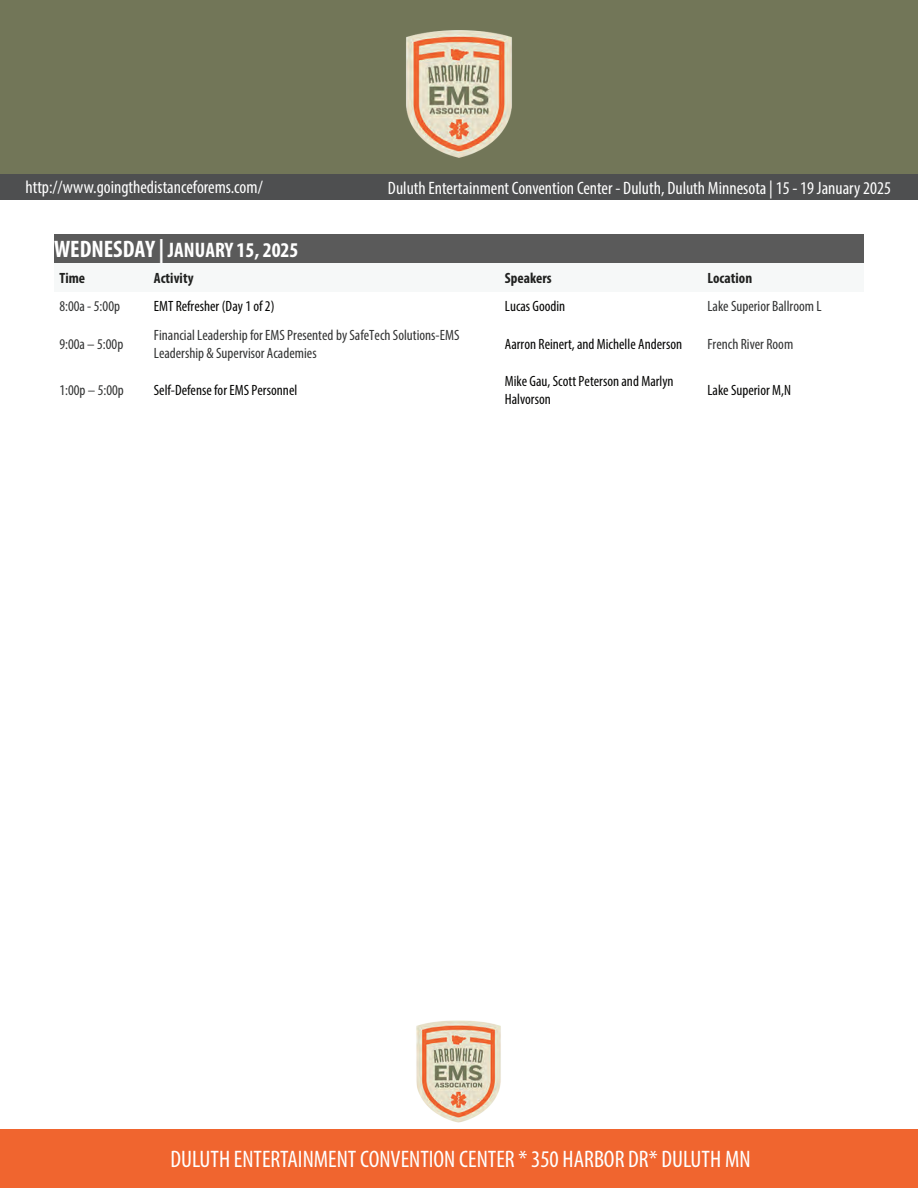
<style>
.page{position:relative;width:918px;height:1188px;background:#fff}
.page>*{position:absolute;margin:0;border:0;box-sizing:border-box;transform-origin:0 0}
.t1{font:condensed 24px "Myriad Pro";color:#fff}
.t2{font:700 condensed 21px "Myriad Pro";color:#fff}
.t3{font:condensed 18px "Myriad Pro";color:#fff}
.t4{font:condensed 15px/17.9px "Myriad Pro";color:#323333}
.t5{font:condensed 15px/17.7px "Myriad Pro";color:#050504}
.t6{font:700 condensed 15px "Myriad Pro";color:#202120}
.s1{font-size:24px}
</style>
<div class="page">
<div style="left:0;top:173px;width:918px;height:27px;background:#4e4f50"></div>
<div style="left:1px;top:1130px;width:917px;height:58px;background:#f0652f"></div>
<div style="left:0;top:0;width:918px;height:174px;background:#727658"></div>
<img style="left:406px;top:30px;width:106px;height:128px">
<img style="left:416px;top:1020px;width:85px;height:103px">
<div style="left:54px;top:234px;width:810px;height:29px;background:#5a5a5a"></div>
<div style="left:54px;top:263px;width:94px;height:29px;background:#f6f8f8"></div>
<div style="left:148px;top:263px;width:352px;height:29px;background:#f6f8f8"></div>
<div style="left:500px;top:263px;width:202px;height:29px;background:#f6f8f8"></div>
<div style="left:702px;top:263px;width:162px;height:29px;background:#f6f8f8"></div>
<p class="t3" style="left:26px;top:176px;width:239px">http://www.goingthedistanceforems.com/</p>
<p class="t3" style="left:388px;top:178px;width:505px">Duluth Entertainment Convention Center - Duluth, Duluth Minnesota | 15 - 19 January 2025</p>
<h2 class="t2" style="left:54px;top:237px;width:246px"><span class="s1">WEDNESDAY |</span> JANUARY 15, 2025</h2>
<p class="t6" style="left:59px;top:268px;width:27px">Time</p>
<p class="t6" style="left:154px;top:268px;width:41px">Activity</p>
<p class="t6" style="left:505px;top:268px;width:48px">Speakers</p>
<p class="t6" style="left:707px;top:268px;width:46px">Location</p>
<p class="t4" style="left:59px;top:297px;width:62px">8:00a -5:00p</p>
<p class="t5" style="left:154px;top:297px;width:122px">EMT Refresher (Day 1 of 2)</p>
<p class="t5" style="left:505px;top:297px;width:62px">Lucas Goodin</p>
<p class="t4" style="left:707px;top:297px;width:116px">Lake Superior Ballroom L</p>
<p class="t4" style="left:59px;top:335px;width:65px">9:00a – 5:00p</p>
<p class="t4" style="left:154px;top:326px;width:307px">Financial Leadership for EMS Presented by SafeTech Solutions-EMS<br>Leadership &amp; Supervisor Academies</p>
<p class="t5" style="left:505px;top:335px;width:179px">Aarron Reinert, and Michelle Anderson</p>
<p class="t4" style="left:707px;top:335px;width:87px">French River Room</p>
<p class="t4" style="left:59px;top:381px;width:66px">1:00p – 5:00p</p>
<p class="t5" style="left:154px;top:381px;width:145px">Self-Defense for EMS Personnel</p>
<p class="t5" style="left:505px;top:372px;width:170px">Mike Gau, Scott Peterson and Marlyn<br>Halvorson</p>
<p class="t5" style="left:707px;top:381px;width:85px">Lake Superior M,N</p>
<h1 class="t1" style="left:170px;top:1145px;width:582px">DULUTH ENTERTAINMENT CONVENTION CENTER * 350 HARBOR DR* DULUTH MN</h1>
</div>
